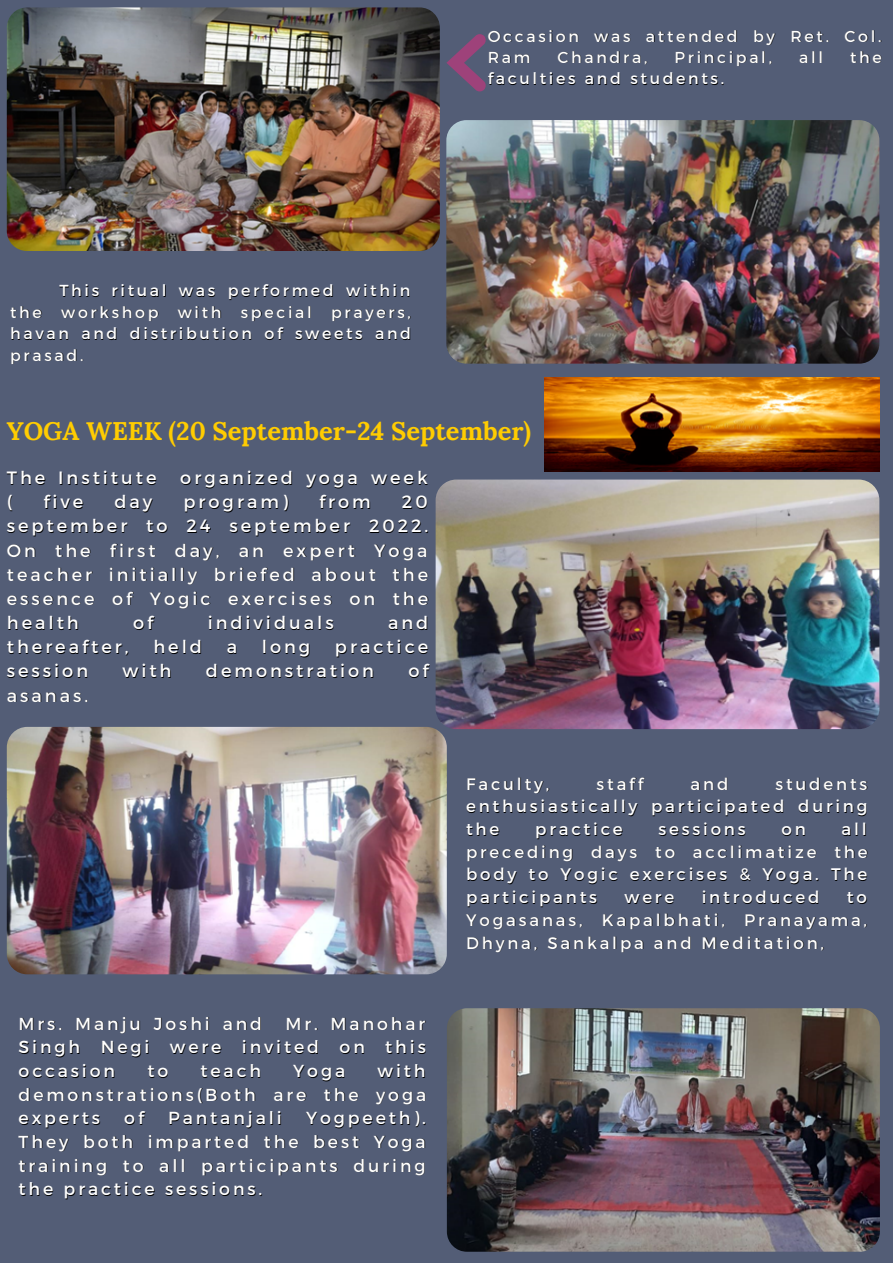
<style>
.page{position:relative;width:893px;height:1264px;background:#fff}
.page>*{position:absolute;margin:0;border:0;box-sizing:border-box;transform-origin:0 0}
.t1{font:700 25.5px "Lora";color:#ffcc01}
.t2{font:17.85px/24.2px "Montserrat";letter-spacing:.165em;color:#fff;text-align:justify}
.t3{font:17.4px/23.5px "Montserrat";letter-spacing:.165em;color:#fff;text-align:justify}
.t4{font:16.65px/22.6px "Montserrat";letter-spacing:.165em;color:#fff;text-align:justify}
.t5{font:15.9px/21.5px "Montserrat";letter-spacing:.165em;color:#fff;text-align:justify}
</style>
<div class="page">
<div style="left:0;top:0;width:892px;height:1262px;background:#535d76"></div>
<img style="left:446px;top:120px;width:433px;height:244px;border-radius:20px">
<img style="left:544px;top:378px;width:335px;height:93px">
<img style="left:435px;top:479px;width:444px;height:250px;border-radius:21px">
<img style="left:7px;top:727px;width:440px;height:247px;border-radius:20px">
<img style="left:447px;top:1008px;width:432px;height:243px;border-radius:20px">
<svg style="left:446px;top:34px;width:39px;height:57px"></svg>
<img style="left:7px;top:7px;width:433px;height:244px;border-radius:20px">
<p class="t5" style="left:487px;top:24px;width:395px">Occasion was attended by Ret. Col.<br>Ram</p>
<p class="t5" style="left:557px;top:46px;width:91px">Chandra,</p>
<p class="t5" style="left:674px;top:46px;width:99px">Principal,</p>
<p class="t5" style="left:799px;top:46px;width:26px">all</p>
<p class="t5" style="left:850px;top:46px;width:33px">the</p>
<p class="t5" style="left:487px;top:67px;width:238px">faculties and students.</p>
<p class="t5" style="left:10px;top:279px;width:402px;text-indent:49px">This ritual was performed within the workshop with special prayers, havan and distribution of sweets and prasad.</p>
<h1 class="t1" style="left:7px;top:414px;width:526px">YOGA WEEK (20 September-24 September)</h1>
<p class="t2" style="left:7px;top:464px;width:151px">The Institute</p>
<p class="t2" style="left:180px;top:464px;width:249px">organized yoga week</p>
<p class="t2" style="left:7px;top:489px;width:7px">(</p>
<p class="t2" style="left:43px;top:489px;width:41px">five</p>
<p class="t2" style="left:114px;top:489px;width:39px">day</p>
<p class="t2" style="left:183px;top:489px;width:106px">program)</p>
<p class="t2" style="left:319px;top:489px;width:53px">from</p>
<p class="t2" style="left:7px;top:489px;width:423px;text-indent:395px">20 september to 24 september 2022.<br>On the first day, an expert Yoga teacher initially briefed about the essence of Yogic exercises on the health</p>
<p class="t2" style="left:133px;top:609px;width:22px">of</p>
<p class="t2" style="left:208px;top:609px;width:127px">individuals</p>
<p class="t2" style="left:388px;top:609px;width:42px">and</p>
<p class="t2" style="left:7px;top:634px;width:123px">thereafter,</p>
<p class="t2" style="left:153px;top:634px;width:50px">held</p>
<p class="t2" style="left:227px;top:634px;width:12px">a</p>
<p class="t2" style="left:262px;top:634px;width:50px">long</p>
<p class="t2" style="left:335px;top:634px;width:95px">practice</p>
<p class="t2" style="left:7px;top:658px;width:83px">session</p>
<p class="t2" style="left:122px;top:658px;width:51px">with</p>
<p class="t2" style="left:206px;top:658px;width:169px">demonstration</p>
<p class="t2" style="left:408px;top:658px;width:22px">of</p>
<p class="t2" style="left:7px;top:682px;width:83px">asanas.</p>
<p class="t3" style="left:19px;top:1010px;width:245px">Mrs. Manju Joshi and</p>
<p class="t3" style="left:19px;top:1010px;width:409px;text-indent:267px">Mr. Manohar Singh Negi were invited on this occasion</p>
<p class="t3" style="left:19px;top:1058px;width:409px;text-indent:359px">with demonstrations(Both are the yoga experts</p>
<p class="t3" style="left:147px;top:1058px;width:22px">to</p>
<p class="t3" style="left:200px;top:1058px;width:62px">teach</p>
<p class="t3" style="left:293px;top:1058px;width:53px">Yoga</p>
<p class="t3" style="left:124px;top:1105px;width:21px">of</p>
<p class="t3" style="left:168px;top:1105px;width:115px">Pantanjali</p>
<p class="t3" style="left:19px;top:1105px;width:409px;text-indent:287px">Yogpeeth).<br>They both imparted the best Yoga training to all participants during the practice sessions.</p>
<p class="t4" style="left:466px;top:771px;width:85px">Faculty,</p>
<p class="t4" style="left:596px;top:771px;width:49px">staff</p>
<p class="t4" style="left:690px;top:771px;width:39px">and</p>
<p class="t4" style="left:466px;top:771px;width:403px;text-indent:309px">students enthusiastically participated during the</p>
<p class="t4" style="left:535px;top:817px;width:89px">practice</p>
<p class="t4" style="left:658px;top:817px;width:89px">sessions</p>
<p class="t4" style="left:781px;top:817px;width:26px">on</p>
<p class="t4" style="left:466px;top:817px;width:403px;text-indent:375px">all preceding days to acclimatize the body to Yogic exercises &amp; Yoga. The participants</p>
<p class="t4" style="left:624px;top:885px;width:51px">were</p>
<p class="t4" style="left:701px;top:885px;width:119px">introduced</p>
<p class="t4" style="left:466px;top:885px;width:402px;text-indent:381px">to Yogasanas, Kapalbhati, Pranayama, Dhyna, Sankalpa and Meditation,</p>
</div>
